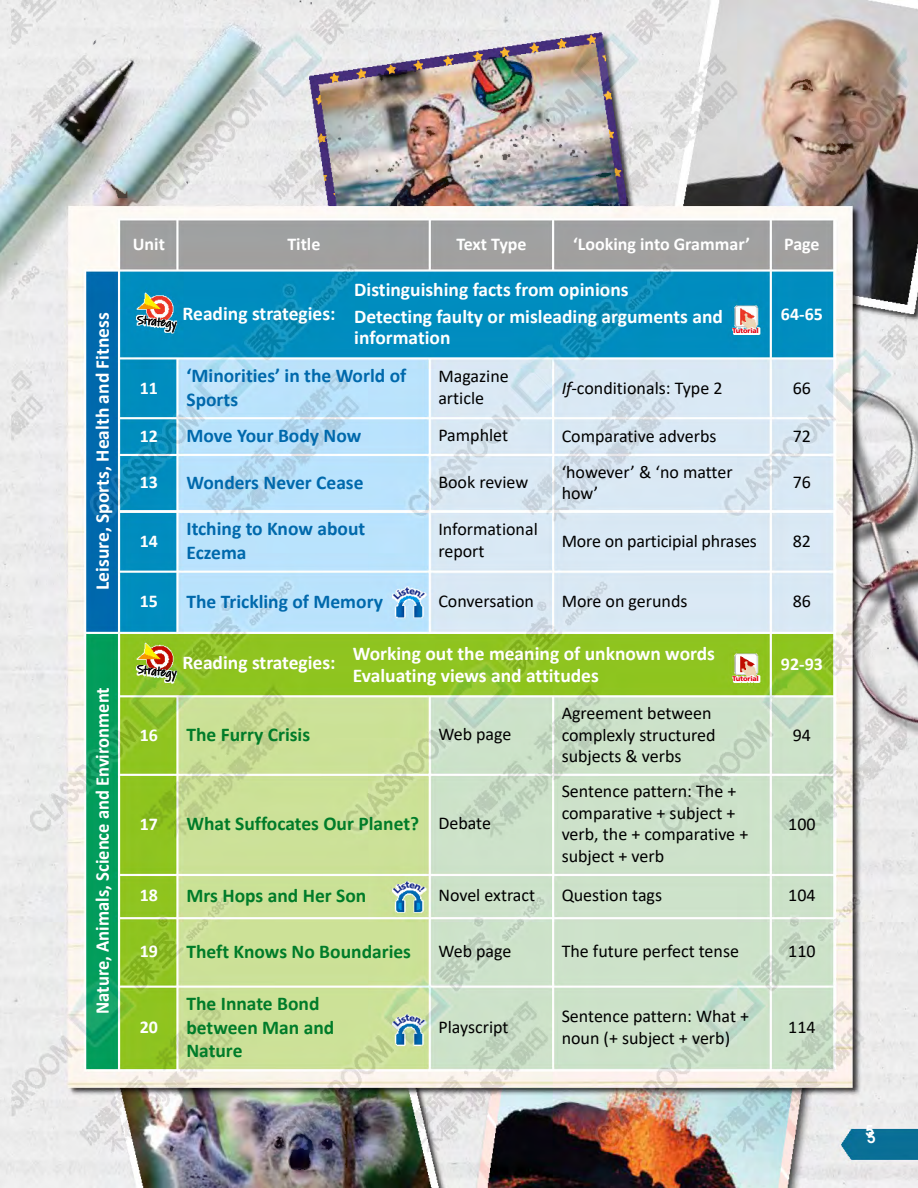
<style>
.page{position:relative;width:918px;height:1188px;background:#fff}
.page>*{position:absolute;margin:0;border:0;box-sizing:border-box;transform-origin:0 0}
.t1{font:700 19.5px/27px "Calibri";color:#fff}
.t2{font:700 19.5px/23.4px "Calibri";color:#007c29}
.t3{font:700 19.5px/23.4px "Calibri";color:#0069ac}
.t4{font:700 19.5px "Calibri";color:#fff;scale:.95 1}
.t5{font:18px/21.6px "Calibri";color:#000}
.t6{font:700 18px "Calibri";color:#fff}
.t7{font:600 15px "Avant Garde";color:#fff}
.t8{font:13.65px "Covered By Your Grace";color:#000}
.t9{font:900 6.9px "Frutiger LT Std";letter-spacing:-.025em;color:#e60012}
.s1{font-style:italic}
.s2{font-weight:400;font-size:18px;color:#000}
</style>
<div class="page">
<img style="left:0;top:0;width:918px;height:1188px">
<svg style="left:393px;top:587px;width:32px;height:13px"></svg>
<svg style="left:393px;top:881px;width:32px;height:13px"></svg>
<svg style="left:393px;top:1014px;width:32px;height:13px"></svg>
<p class="t6" style="left:133px;top:232px;width:34px">Unit</p>
<p class="t6" style="left:287px;top:232px;width:35px">Title</p>
<p class="t6" style="left:456px;top:232px;width:72px">Text Type</p>
<p class="t6" style="left:573px;top:232px;width:178px">‘Looking into Grammar’</p>
<p class="t6" style="left:784px;top:232px;width:37px">Page</p>
<p class="t1" style="left:354px;top:276px;width:370px">Distinguishing facts from opinions<br>Detecting faulty or misleading arguments and</p>
<p class="t1" style="left:354px;top:324px;width:98px">information</p>
<p class="t1" style="left:89px;top:590px;width:279px;rotate:-90deg">Leisure, Sports, Health and Fitness</p>
<p class="t8" style="left:138px;top:313px;width:41px;rotate:7deg">Strategy</p>
<p class="t1" style="left:183px;top:300px;width:155px">Reading strategies:</p>
<p class="t6" style="left:781px;top:301px;width:44px">64-65</p>
<p class="t9" style="left:733px;top:327px;width:28px">Tutorial</p>
<p class="t3" style="left:186px;top:364px;width:221px">‘Minorities’ in the World of<br>Sports</p>
<p class="t5" style="left:438px;top:365px;width:72px">Magazine article</p>
<p class="t5" style="left:562px;top:376px;width:162px"><span class="s1">If-</span>conditionals: Type 2</p>
<p class="t5" style="left:793px;top:376px;width:20px">66</p>
<p class="t6" style="left:140px;top:375px;width:20px">11</p>
<p class="t6" style="left:140px;top:423px;width:20px">12</p>
<p class="t3" style="left:186px;top:424px;width:176px">Move Your Body Now</p>
<p class="t5" style="left:438px;top:424px;width:71px">Pamphlet</p>
<p class="t5" style="left:562px;top:425px;width:156px">Comparative adverbs</p>
<p class="t5" style="left:793px;top:425px;width:20px">72</p>
<p class="t6" style="left:140px;top:470px;width:20px">13</p>
<p class="t3" style="left:186px;top:470px;width:179px">Wonders Never Cease</p>
<p class="t5" style="left:438px;top:471px;width:91px">Book review</p>
<p class="t5" style="left:562px;top:460px;width:173px">‘however’ &amp; ‘no matter how’</p>
<p class="t5" style="left:793px;top:471px;width:20px">76</p>
<p class="t6" style="left:140px;top:528px;width:20px">14</p>
<p class="t3" style="left:186px;top:517px;width:180px">Itching to Know about<br>Eczema</p>
<p class="t5" style="left:438px;top:518px;width:101px">Informational report</p>
<p class="t5" style="left:562px;top:529px;width:197px">More on participial phrases</p>
<p class="t5" style="left:793px;top:529px;width:20px">82</p>
<p class="t6" style="left:140px;top:588px;width:20px">15</p>
<p class="t3" style="left:186px;top:589px;width:198px">The Trickling of Memory</p>
<p class="t5" style="left:438px;top:589px;width:97px">Conversation</p>
<p class="t5" style="left:562px;top:590px;width:127px">More on gerunds</p>
<p class="t5" style="left:793px;top:590px;width:20px">86</p>
<p class="t4" style="left:89px;top:1014px;width:345px;rotate:-90deg">Nature, Animals, Science and Environment</p>
<p class="t1" style="left:183px;top:648px;width:155px">Reading strategies:</p>
<p class="t1" style="left:353px;top:642px;width:364px;line-height:22.4px">Working out the meaning of unknown words<br>Evaluating views and attitudes</p>
<p class="t6" style="left:781px;top:651px;width:44px">92-93</p>
<p class="t8" style="left:138px;top:663px;width:41px;rotate:7deg">Strategy</p>
<p class="t9" style="left:733px;top:674px;width:28px">Tutorial</p>
<p class="t6" style="left:140px;top:722px;width:20px">16</p>
<p class="t2" style="left:186px;top:723px;width:125px">The Furry Crisis</p>
<p class="t5" style="left:438px;top:723px;width:75px">Web page</p>
<p class="t6" style="left:140px;top:811px;width:20px">17</p>
<p class="t2" style="left:186px;top:812px;width:306px">What Suffocates Our Planet? <span class="s2">Debate</span></p>
<p class="t5" style="left:562px;top:702px;width:155px">Agreement between complexly structured subjects &amp; verbs</p>
<p class="t5" style="left:562px;top:780px;width:188px">Sentence pattern: The + comparative + subject + verb, the + comparative + subject + verb</p>
<p class="t5" style="left:793px;top:723px;width:20px">94</p>
<p class="t5" style="left:788px;top:812px;width:29px">100</p>
<p class="t6" style="left:140px;top:883px;width:20px">18</p>
<p class="t2" style="left:186px;top:883px;width:181px">Mrs Hops and Her Son</p>
<p class="t5" style="left:438px;top:883px;width:98px">Novel extract</p>
<p class="t5" style="left:562px;top:884px;width:102px">Question tags</p>
<p class="t5" style="left:788px;top:884px;width:29px">104</p>
<p class="t6" style="left:140px;top:939px;width:20px">19</p>
<p class="t2" style="left:186px;top:939px;width:226px">Theft Knows No Boundaries</p>
<p class="t5" style="left:438px;top:939px;width:75px">Web page</p>
<p class="t5" style="left:562px;top:940px;width:179px">The future perfect tense</p>
<p class="t5" style="left:788px;top:940px;width:29px">110</p>
<p class="t6" style="left:140px;top:1014px;width:20px">20</p>
<p class="t2" style="left:186px;top:992px;width:149px">The Innate Bond between Man and<br>Nature</p>
<p class="t5" style="left:438px;top:1015px;width:72px">Playscript</p>
<p class="t5" style="left:562px;top:1005px;width:189px">Sentence pattern: What + noun (+ subject + verb)</p>
<p class="t5" style="left:788px;top:1016px;width:29px">114</p>
<p class="t7" style="left:866px;top:1120px;width:10px">5</p>
<p class="t7" style="left:867px;top:1127px;width:10px">5</p>
</div>
